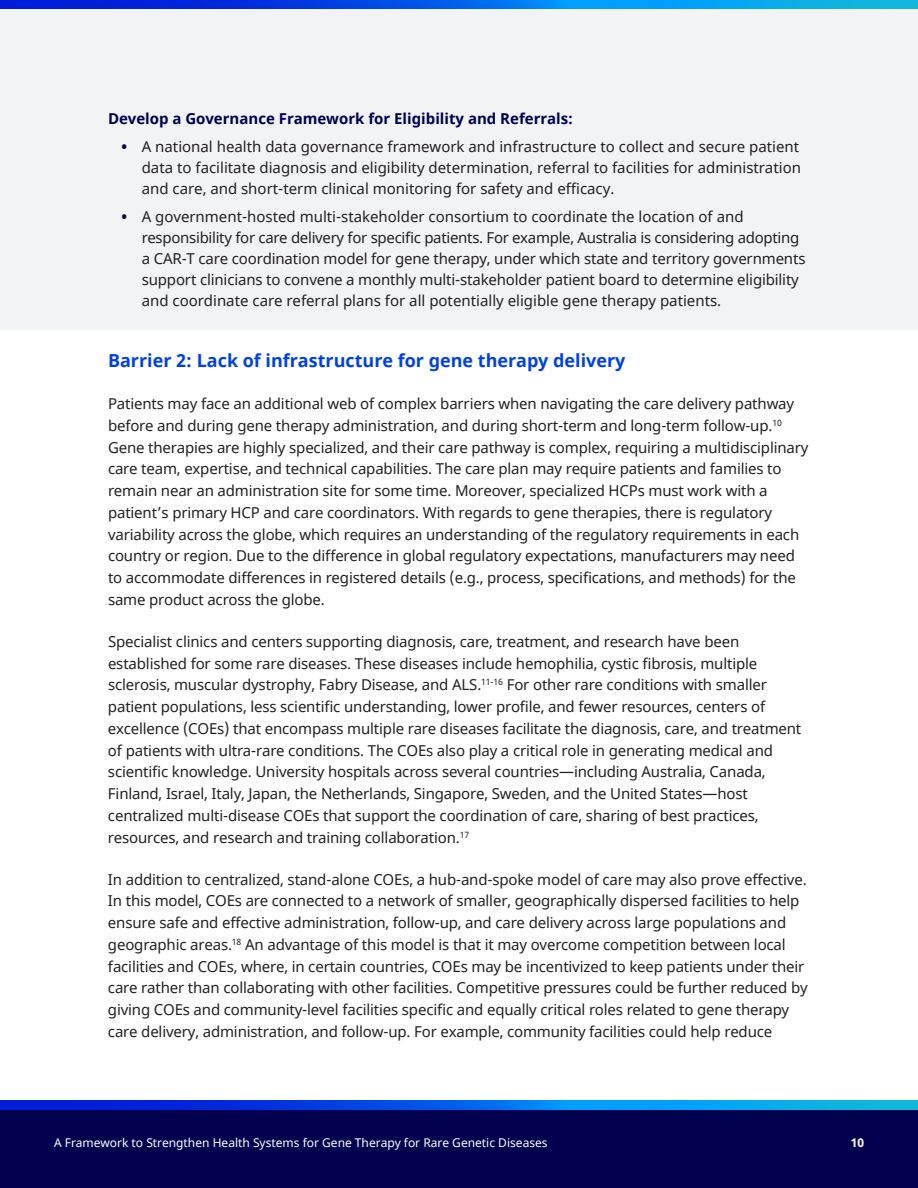
<style>
.page{position:relative;width:918px;height:1188px;background:#fff}
.page>*{position:absolute;margin:0;border:0;box-sizing:border-box;transform-origin:0 0}
.t1{font:700 18px "Noto Sans";color:#0040e3}
.t2{font:15px/21.8px "Noto Sans";letter-spacing:-.01em;color:#231f20}
.t3{font:700 15px "Noto Sans";color:#00004f}
.t4{font:12px "Noto Sans";color:#fff}
.t5{font:700 12px "Noto Sans";color:#fff}
.s1{font-weight:700;color:#00004f}
</style>
<div class="page">
<div style="left:0;top:1105px;width:918px;height:83px;background:#00004f"></div>
<img style="left:0;top:1100px;width:918px;height:9px">
<img style="left:0;top:0;width:918px;height:9px">
<div style="left:0;top:9px;width:918px;height:320px;background:#f2f3f4"></div>
<p class="t3" style="left:108px;top:112px;width:467px">Develop a Governance Framework for Eligibility and Referrals:</p>
<p class="t2" style="left:142px;top:136px;width:661px;line-height:21px;text-align:justify;text-indent:-20px"><span class="s1">•</span> A national health data governance framework and infrastructure to collect and secure patient data to facilitate diagnosis and eligibility determination, referral to facilities for administration and care, and short-term clinical monitoring for safety and efficacy.</p>
<p class="t2" style="left:142px;top:206px;width:665px;line-height:21px;text-indent:-20px"><span class="s1">•</span> A government-hosted multi-stakeholder consortium to coordinate the location of and responsibility for care delivery for specific patients. For example, Australia is considering adopting a CAR-T care coordination model for gene therapy, under which state and territory governments support clinicians to convene a monthly multi-stakeholder patient board to determine eligibility and coordinate care referral plans for all potentially eligible gene therapy patients.</p>
<p class="t1" style="left:108px;top:352px;width:519px">Barrier 2: Lack of infrastructure for gene therapy delivery</p>
<p class="t2" style="left:108px;top:393px;width:702px">Patients may face an additional web of complex barriers when navigating the care delivery pathway before and during gene therapy administration, and during short-term and long-term follow-up.<sup>10<br></sup>Gene therapies are highly specialized, and their care pathway is complex, requiring a multidisciplinary care team, expertise, and technical capabilities. The care plan may require patients and families to remain near an administration site for some time. Moreover, specialized HCPs must work with a patient’s primary HCP and care coordinators. With regards to gene therapies, there is regulatory variability across the globe, which requires an understanding of the regulatory requirements in each country or region. Due to the difference in global regulatory expectations, manufacturers may need to accommodate differences in registered details (e.g., process, specifications, and methods) for the same product across the globe.</p>
<p class="t2" style="left:108px;top:631px;width:695px">Specialist clinics and centers supporting diagnosis, care, treatment, and research have been established for some rare diseases. These diseases include hemophilia, cystic fibrosis, multiple sclerosis, muscular dystrophy, Fabry Disease, and ALS.<sup>11-16</sup> For other rare conditions with smaller patient populations, less scientific understanding, lower profile, and fewer resources, centers of excellence (COEs) that encompass multiple rare diseases facilitate the diagnosis, care, and treatment of patients with ultra-rare conditions. The COEs also play a critical role in generating medical and scientific knowledge. University hospitals across several countries—including Australia, Canada, Finland, Israel, Italy, Japan, the Netherlands, Singapore, Sweden, and the United States—host centralized multi-disease COEs that support the coordination of care, sharing of best practices, resources, and research and training collaboration.<sup>17</sup></p>
<p class="t2" style="left:108px;top:869px;width:701px">In addition to centralized, stand-alone COEs, a hub-and-spoke model of care may also prove effective.<br>In this model, COEs are connected to a network of smaller, geographically dispersed facilities to help ensure safe and effective administration, follow-up, and care delivery across large populations and geographic areas.<sup>18</sup> An advantage of this model is that it may overcome competition between local facilities and COEs, where, in certain countries, COEs may be incentivized to keep patients under their care rather than collaborating with other facilities. Competitive pressures could be further reduced by giving COEs and community-level facilities specific and equally critical roles related to gene therapy care delivery, administration, and follow-up. For example, community facilities could help reduce</p>
<p class="t4" style="left:54px;top:1138px;width:495px">A Framework to Strengthen Health Systems for Gene Therapy for Rare Genetic Diseases</p>
<p class="t5" style="left:851px;top:1137px;width:15px">10</p>
</div>
